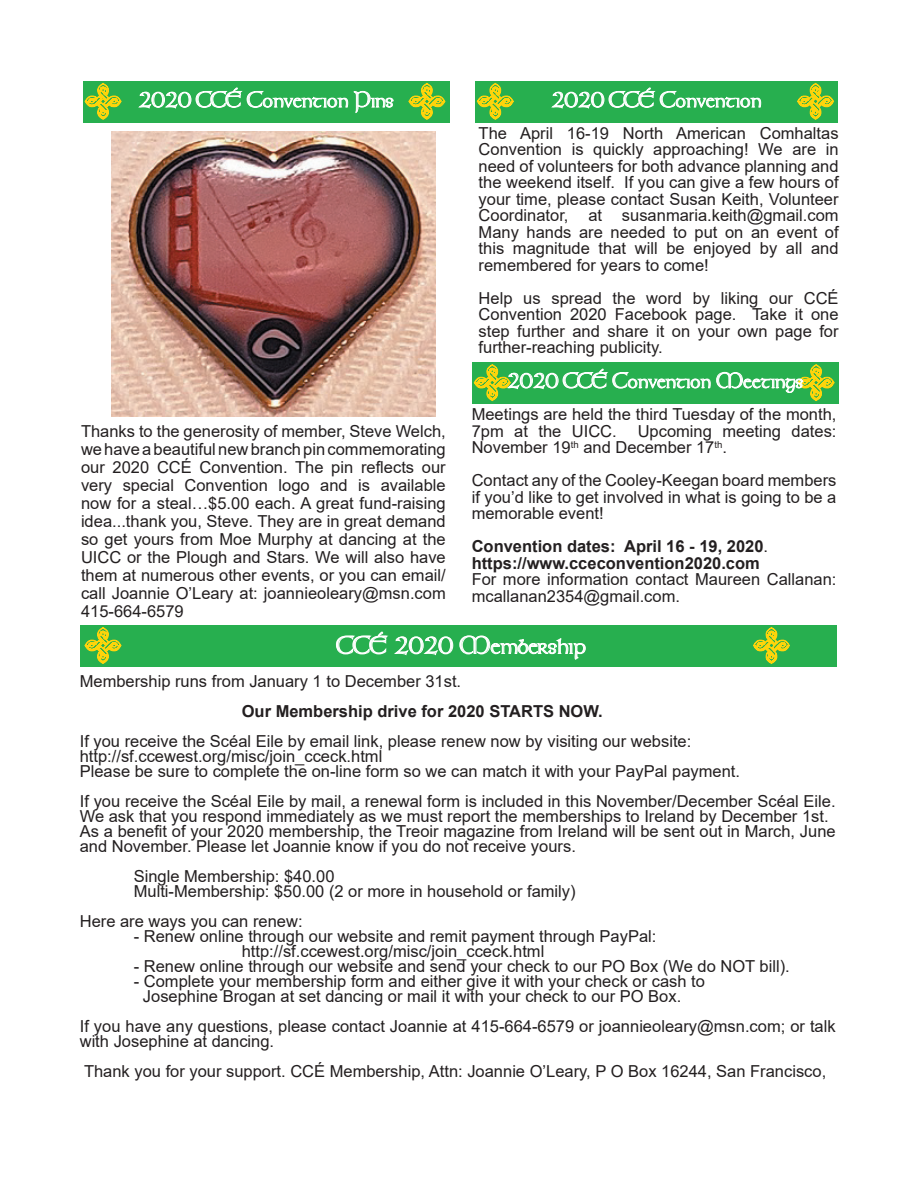
<style>
.page{position:relative;width:918px;height:1188px;background:#fff}
.page>*{position:absolute;margin:0;border:0;box-sizing:border-box;transform-origin:0 0}
.t1{font:28.5px "Umber SSK";color:#fff}
.t2{font:25.5px "Umber SSK";color:#fff}
.t3{font:24.75px "Umber SSK";color:#fff}
.t4{font:16.5px/16.5px "Arial";color:#231f20}
.t5{font:700 16.5px/16.5px "Arial";color:#231f20}
.s1{font-weight:400}
</style>
<div class="page">
<div style="left:80px;top:625px;width:757px;height:42px;background:#27af4f"></div>
<svg style="left:85px;top:627px;width:36px;height:37px"></svg>
<svg style="left:753px;top:627px;width:37px;height:37px"></svg>
<svg style="left:336px;top:631px;width:250px;height:29px"></svg>
<div style="left:83px;top:81px;width:366px;height:42px;background:#27af4f"></div>
<svg style="left:85px;top:83px;width:37px;height:37px"></svg>
<svg style="left:409px;top:83px;width:36px;height:37px"></svg>
<svg style="left:138px;top:87px;width:256px;height:26px"></svg>
<div style="left:475px;top:81px;width:363px;height:42px;background:#27af4f"></div>
<svg style="left:477px;top:83px;width:37px;height:37px"></svg>
<svg style="left:797px;top:83px;width:37px;height:37px"></svg>
<svg style="left:551px;top:87px;width:210px;height:22px"></svg>
<div style="left:472px;top:362px;width:367px;height:42px;background:#27af4f"></div>
<svg style="left:474px;top:364px;width:361px;height:37px"></svg>
<img style="left:112px;top:131px;width:324px;height:286px">
<h2 class="t2" style="left:138px;top:86px;width:257px">2020 CCÉ Convention Pins</h2>
<p class="t4" style="left:81px;top:422px;width:366px;line-height:18px;text-align:justify">Thanks to the generosity of member, Steve Welch, we have a beautiful new branch pin commemorating our 2020 CCÉ Convention. The pin reflects our very special Convention logo and is available now for a steal…$5.00 each. A great fund-raising idea...thank you, Steve. They are in great demand so get yours from Moe Murphy at dancing at the UICC or the Plough and Stars. We will also have them at numerous other events, or you can email/ call Joannie O’Leary at: joannieoleary@msn.com 415-664-6579</p>
<h2 class="t2" style="left:551px;top:86px;width:211px">2020 CCÉ Convention</h2>
<p class="t4" style="left:479px;top:125px;width:362px;text-align:justify">The April 16-19 North American Comhaltas Convention is quickly approaching! We are in need of volunteers for both advance planning and the weekend itself. If you can give a few hours of your time, please contact Susan Keith, Volunteer Coordinator, at susanmaria.keith@gmail.com Many hands are needed to put on an event of this magnitude that will be enjoyed by all and remembered for years to come!</p>
<p class="t4" style="left:479px;top:290px;width:361px;text-align:justify">Help us spread the word by liking our CCÉ Convention 2020 Facebook page. Take it one step further and share it on your own page for further-reaching publicity.</p>
<h3 class="t3" style="left:507px;top:368px;width:298px">2020 CCÉ Convention Meetings</h3>
<p class="t4" style="left:472px;top:406px;width:366px">Meetings are held the third Tuesday of the month,<br>7pm at the UICC.</p>
<p class="t4" style="left:472px;top:423px;width:366px;text-indent:166px">Upcoming meeting dates:<br>November 19<sup>th</sup> and December 17<sup>th</sup>.</p>
<p class="t4" style="left:472px;top:472px;width:366px;text-align:justify">Contact any of the Cooley-Keegan board members if you’d like to get involved in what is going to be a memorable event!</p>
<p class="t5" style="left:472px;top:538px;width:298px">Convention dates: April 16 - 19, 2020<span class="s1">. </span>https://www.cceconvention2020.com</p>
<p class="t4" style="left:472px;top:571px;width:366px">For more information contact Maureen Callanan: mcallanan2354@gmail.com.</p>
<h1 class="t1" style="left:337px;top:630px;width:250px">CCÉ 2020 Membership</h1>
<p class="t4" style="left:80px;top:673px;width:383px">Membership runs from January 1 to December 31st.</p>
<p class="t5" style="left:242px;top:703px;width:362px">Our Membership drive for 2020 STARTS NOW.</p>
<p class="t4" style="left:80px;top:734px;width:662px;line-height:15px">If you receive the Scéal Eile by email link, please renew now by visiting our website: http://sf.ccewest.org/misc/join_cceck.html<br>Please be sure to complete the on-line form so we can match it with your PayPal payment.</p>
<p class="t4" style="left:80px;top:794px;width:757px;line-height:15px">If you receive the Scéal Eile by mail, a renewal form is included in this November/December Scéal Eile.<br>We ask that you respond immediately as we must report the memberships to Ireland by December 1st.<br>As a benefit of your 2020 membership, the Treoir magazine from Ireland will be sent out in March, June and November. Please let Joannie know if you do not receive yours.</p>
<p class="t4" style="left:134px;top:869px;width:443px;line-height:15px">Single Membership: $40.00<br>Multi-Membership: $50.00 (2 or more in household or family)</p>
<p class="t4" style="left:80px;top:913px;width:224px">Here are ways you can renew:</p>
<p class="t4" style="left:134px;top:929px;width:524px;line-height:15px;text-align:center">- Renew online through our website and remit payment through PayPal: http://sf.ccewest.org/misc/join_cceck.html</p>
<p class="t4" style="left:134px;top:958px;width:658px">- Renew online through our website and send your check to our PO Box (We do NOT bill).</p>
<p class="t4" style="left:143px;top:974px;width:564px;line-height:15px;text-indent:-9px">- Complete your membership form and either give it with your check or cash to<br>Josephine Brogan at set dancing or mail it with your check to our PO Box.</p>
<p class="t4" style="left:80px;top:1019px;width:757px;line-height:15px">If you have any questions, please contact Joannie at 415-664-6579 or joannieoleary@msn.com; or talk with Josephine at dancing.</p>
<p class="t4" style="left:84px;top:1063px;width:744px">Thank you for your support. CCÉ Membership, Attn: Joannie O’Leary, P O Box 16244, San Francisco,</p>
</div>
